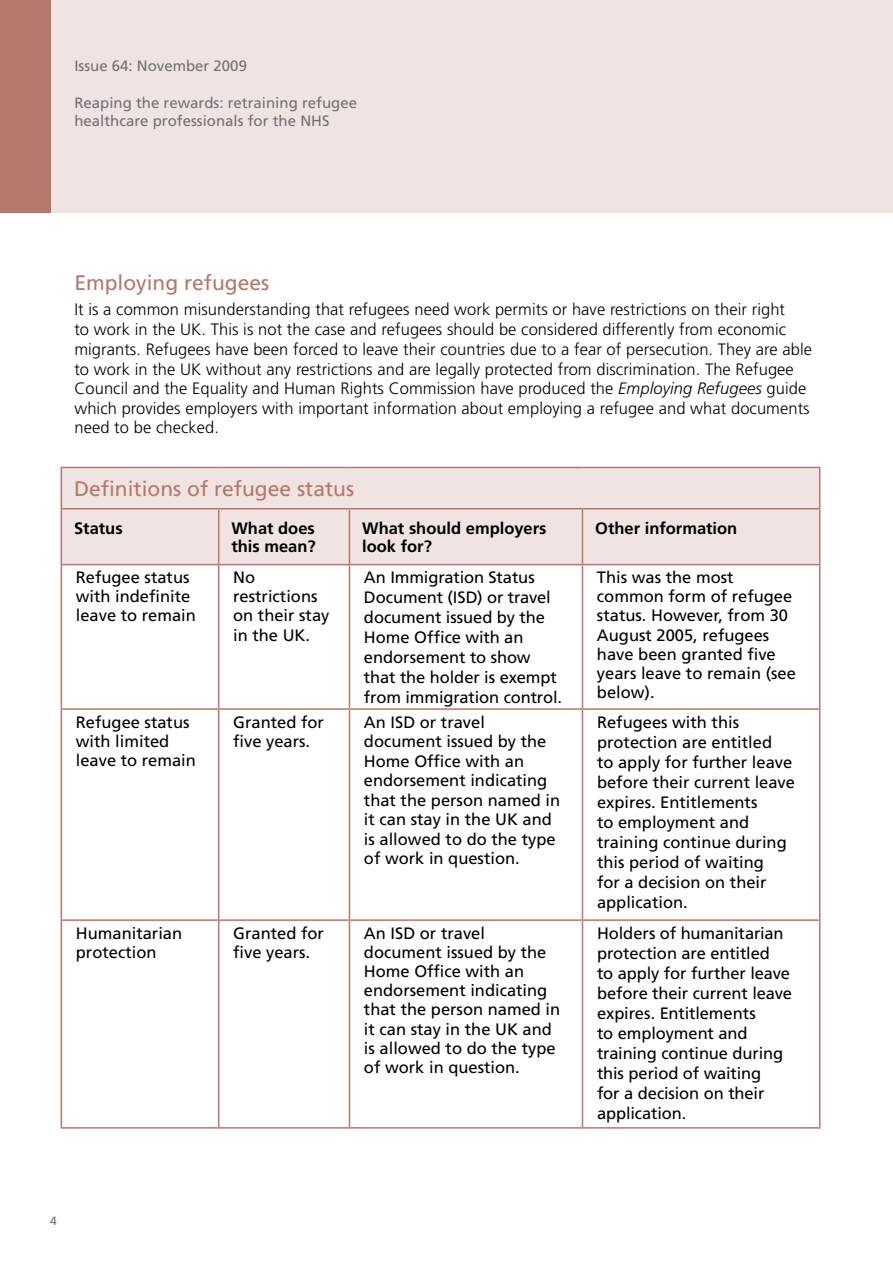
<style>
.page{position:relative;width:893px;height:1263px;background:#fff}
.page>*{position:absolute;margin:0;border:0;box-sizing:border-box;transform-origin:0 0}
.t1{font:21px "Frutiger LT";color:#b4786c}
.t2{font:16.5px/20.1px "Frutiger LT";color:#000}
.t3{font:300 16.5px/19.8px "Frutiger LT";letter-spacing:.005em;color:#000}
.t4{font:700 16.5px/18px "Frutiger LT";color:#000}
.t5{font:15px/18px "Frutiger LT";color:#707173}
.t6{font:12px "Frutiger LT";color:#707173}
.s1{font-style:italic}
</style>
<div class="page">
<div style="left:0;top:0;width:51px;height:213px;background:#b4786c"></div>
<div style="left:51px;top:0;width:842px;height:213px;background:#f0e4e2"></div>
<div style="left:62px;top:468px;width:757px;height:96px;background:#f0e4e2"></div>
<hr style="left:61px;top:467px;width:158px;height:1px;background:#b4786c">
<hr style="left:61px;top:468px;width:1px;height:40px;background:#b4786c">
<hr style="left:219px;top:467px;width:130px;height:1px;background:#b4786c">
<hr style="left:349px;top:467px;width:233px;height:1px;background:#b4786c">
<hr style="left:582px;top:467px;width:238px;height:1px;background:#b4786c">
<hr style="left:819px;top:468px;width:1px;height:40px;background:#b4786c">
<hr style="left:61px;top:508px;width:158px;height:1px;background:#b4786c">
<hr style="left:61px;top:509px;width:1px;height:55px;background:#b4786c">
<hr style="left:219px;top:508px;width:130px;height:1px;background:#b4786c">
<hr style="left:218px;top:509px;width:1px;height:55px;background:#b4786c">
<hr style="left:349px;top:508px;width:233px;height:1px;background:#b4786c">
<hr style="left:349px;top:509px;width:1px;height:55px;background:#b4786c">
<hr style="left:582px;top:508px;width:238px;height:1px;background:#b4786c">
<hr style="left:582px;top:509px;width:1px;height:55px;background:#b4786c">
<hr style="left:819px;top:509px;width:1px;height:55px;background:#b4786c">
<hr style="left:61px;top:564px;width:158px;height:1px;background:#b4786c">
<hr style="left:61px;top:565px;width:1px;height:143px;background:#b4786c">
<hr style="left:219px;top:564px;width:130px;height:1px;background:#b4786c">
<hr style="left:218px;top:565px;width:1px;height:143px;background:#b4786c">
<hr style="left:349px;top:564px;width:233px;height:1px;background:#b4786c">
<hr style="left:349px;top:565px;width:1px;height:143px;background:#b4786c">
<hr style="left:582px;top:564px;width:238px;height:1px;background:#b4786c">
<hr style="left:582px;top:565px;width:1px;height:143px;background:#b4786c">
<hr style="left:819px;top:565px;width:1px;height:143px;background:#b4786c">
<hr style="left:61px;top:708px;width:158px;height:2px;background:#b4786c">
<hr style="left:61px;top:710px;width:1px;height:209px;background:#b4786c">
<hr style="left:219px;top:708px;width:130px;height:2px;background:#b4786c">
<hr style="left:218px;top:710px;width:1px;height:209px;background:#b4786c">
<hr style="left:349px;top:708px;width:233px;height:2px;background:#b4786c">
<hr style="left:349px;top:710px;width:1px;height:209px;background:#b4786c">
<hr style="left:582px;top:708px;width:238px;height:2px;background:#b4786c">
<hr style="left:582px;top:710px;width:1px;height:209px;background:#b4786c">
<hr style="left:819px;top:710px;width:1px;height:209px;background:#b4786c">
<hr style="left:61px;top:919px;width:158px;height:2px;background:#b4786c">
<hr style="left:61px;top:921px;width:1px;height:206px;background:#b4786c">
<hr style="left:219px;top:919px;width:130px;height:2px;background:#b4786c">
<hr style="left:218px;top:921px;width:1px;height:206px;background:#b4786c">
<hr style="left:349px;top:919px;width:233px;height:2px;background:#b4786c">
<hr style="left:349px;top:921px;width:1px;height:206px;background:#b4786c">
<hr style="left:582px;top:919px;width:238px;height:2px;background:#b4786c">
<hr style="left:582px;top:921px;width:1px;height:206px;background:#b4786c">
<hr style="left:819px;top:921px;width:1px;height:206px;background:#b4786c">
<hr style="left:61px;top:1127px;width:158px;height:2px;background:#b4786c">
<hr style="left:219px;top:1127px;width:130px;height:2px;background:#b4786c">
<hr style="left:349px;top:1127px;width:233px;height:2px;background:#b4786c">
<hr style="left:582px;top:1127px;width:238px;height:2px;background:#b4786c">
<p class="t5" style="left:74px;top:57px;width:174px">Issue 64: November 2009</p>
<p class="t5" style="left:74px;top:93px;width:284px">Reaping the rewards: retraining refugee healthcare professionals for the NHS</p>
<p class="t1" style="left:74px;top:270px;width:196px">Employing refugees</p>
<p class="t3" style="left:74px;top:299px;width:739px">It is a common misunderstanding that refugees need work permits or have restrictions on their right<br>to work in the UK. This is not the case and refugees should be considered differently from economic migrants. Refugees have been forced to leave their countries due to a fear of persecution. They are able to work in the UK without any restrictions and are legally protected from discrimination. The Refugee Council and the Equality and Human Rights Commission have produced the <span class="s1">Employing Refugees</span> guide which provides employers with important information about employing a refugee and what documents need to be checked.</p>
<p class="t1" style="left:74px;top:476px;width:282px">Definitions of refugee status</p>
<p class="t4" style="left:74px;top:519px;width:50px">Status</p>
<p class="t4" style="left:231px;top:519px;width:86px">What does this mean?</p>
<p class="t4" style="left:362px;top:519px;width:186px">What should employers look for?</p>
<p class="t4" style="left:595px;top:519px;width:144px">Other information</p>
<p class="t2" style="left:76px;top:568px;width:122px;line-height:19.2px">Refugee status with indefinite leave to remain</p>
<p class="t2" style="left:233px;top:568px;width:98px;line-height:19.2px">No restrictions on their stay in the UK.</p>
<p class="t2" style="left:364px;top:567px;width:200px">An Immigration Status<br>Document (ISD) or travel document issued by the<br>Home Office with an endorsement to show that the holder is exempt from immigration control.</p>
<p class="t2" style="left:597px;top:568px;width:201px;line-height:19.2px">This was the most common form of refugee status. However, from 30<br>August 2005, refugees have been granted five years leave to remain (see below).</p>
<p class="t2" style="left:76px;top:712px;width:122px;line-height:19.2px">Refugee status with limited leave to remain</p>
<p class="t2" style="left:233px;top:712px;width:92px;line-height:19.2px">Granted for five years.</p>
<p class="t2" style="left:364px;top:712px;width:198px;line-height:19.5px">An ISD or travel document issued by the<br>Home Office with an endorsement indicating that the person named in it can stay in the UK and is allowed to do the type of work in question.</p>
<p class="t2" style="left:597px;top:712px;width:200px">Refugees with this protection are entitled<br>to apply for further leave before their current leave expires. Entitlements<br>to employment and training continue during this period of waiting<br>for a decision on their application.</p>
<p class="t2" style="left:76px;top:923px;width:108px;line-height:19.2px">Humanitarian protection</p>
<p class="t2" style="left:233px;top:923px;width:92px;line-height:19.2px">Granted for five years.</p>
<p class="t2" style="left:364px;top:923px;width:198px;line-height:19.2px">An ISD or travel document issued by the<br>Home Office with an endorsement indicating that the person named in it can stay in the UK and is allowed to do the type of work in question.</p>
<p class="t2" style="left:597px;top:923px;width:196px">Holders of humanitarian protection are entitled<br>to apply for further leave before their current leave expires. Entitlements<br>to employment and training continue during this period of waiting<br>for a decision on their application.</p>
<p class="t6" style="left:50px;top:1213px;width:8px">4</p>
</div>
